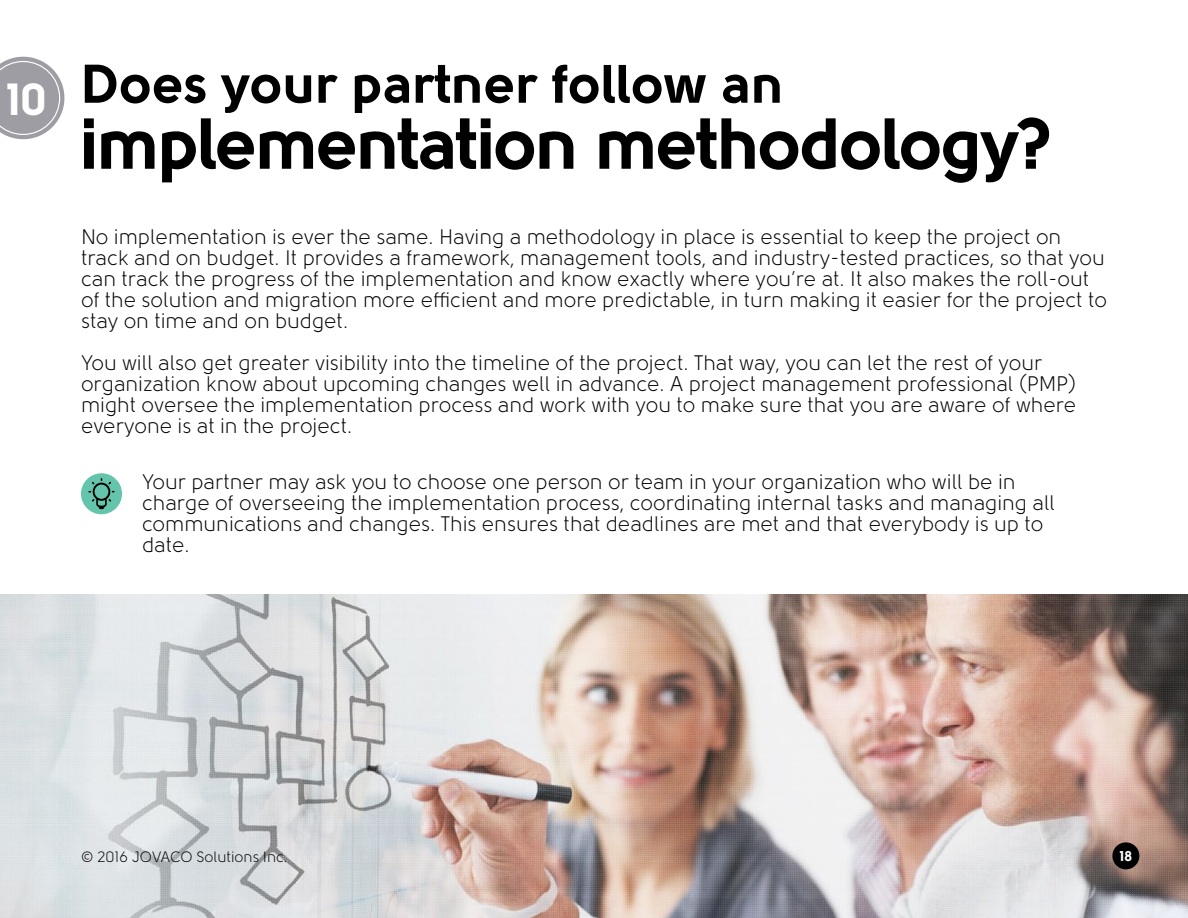
<style>
.page{position:relative;width:1188px;height:918px;background:#fff}
.page>*{position:absolute;margin:0;border:0;box-sizing:border-box;transform-origin:0 0}
.t1{font:900 72px "Solomon";letter-spacing:-.03em;color:#000}
.t2{font:900 54px "Solomon";color:#000}
.t3{font:900 45px "Solomon";color:#fff}
.t4{font:21px/21px "Solomon";color:#000}
.t5{font:15px "Solomon";color:#000}
.t6{font:900 14.25px "Solomon";color:#fff}
</style>
<div class="page">
<div style="left:81px;top:473px;width:41px;height:41px;background:#64c4ac;border-radius:50%"></div>
<svg style="left:88px;top:478px;width:27px;height:31px"></svg>
<img style="left:0;top:594px;width:1188px;height:324px">
<svg style="left:0;top:57px;width:64px;height:82px"></svg>
<div style="left:1112px;top:842px;width:27px;height:27px;background:#000;border-radius:50%"></div>
<h3 class="t3" style="left:7px;top:73px;width:43px">10</h3>
<h2 class="t2" style="left:81px;top:52px;width:705px">Does your partner follow an</h2>
<h1 class="t1" style="left:81px;top:101px;width:975px">implementation methodology?</h1>
<p class="t4" style="left:81px;top:226px;width:1027px">No implementation is ever the same. Having a methodology in place is essential to keep the project on track and on budget. It provides a framework, management tools, and industry-tested practices, so that you can track the progress of the implementation and know exactly where you’re at. It also makes the roll-out of the solution and migration more efficient and more predictable, in turn making it easier for the project to stay on time and on budget.</p>
<p class="t4" style="left:81px;top:352px;width:997px">You will also get greater visibility into the timeline of the project. That way, you can let the rest of your organization know about upcoming changes well in advance. A project management professional (PMP) might oversee the implementation process and work with you to make sure that you are aware of where everyone is at in the project.</p>
<p class="t4" style="left:142px;top:471px;width:915px">Your partner may ask you to choose one person or team in your organization who will be in charge of overseeing the implementation process, coordinating internal tasks and managing all communications and changes. This ensures that deadlines are met and that everybody is up to date.</p>
<p class="t5" style="left:81px;top:848px;width:208px">© 2016 JOVACO Solutions Inc.</p>
<p class="t6" style="left:1120px;top:848px;width:14px">18</p>
</div>
